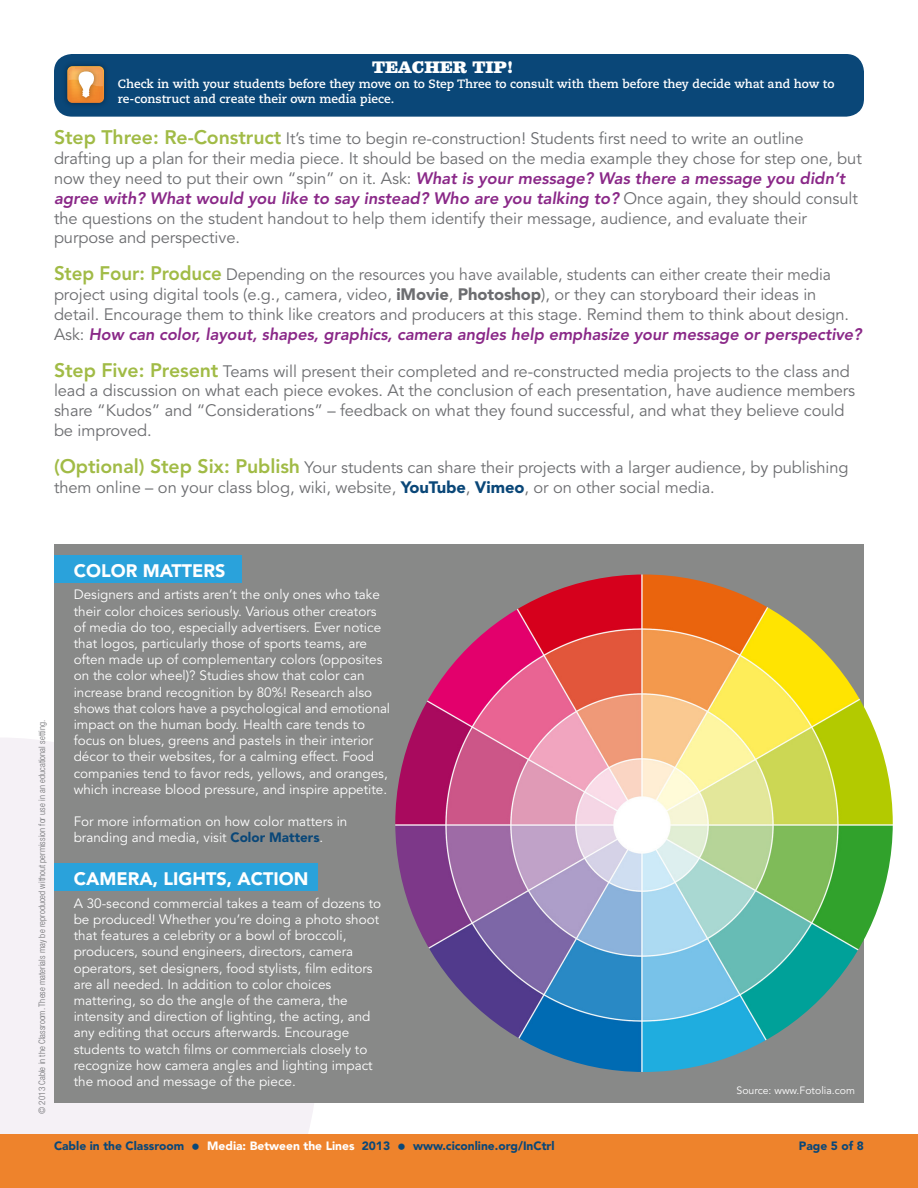
<style>
.page{position:relative;width:918px;height:1188px;background:#fff}
.page>*{position:absolute;margin:0;border:0;box-sizing:border-box;transform-origin:0 0}
.Sidebar_body{font:900 18px "Avenir LT Std";color:#fff}
.Sidebar_Header{font:900 18px "Avenir LT Std";color:#fff}
.Activity_body{font:16.5px/19.8px "Avenir LT Std";letter-spacing:-.005em;color:#6c6d70}
.Activity_body-2{font:16.5px/19.8px "Avenir LT Std";letter-spacing:-.005em;color:#6c6d70;scale:.96 1}
.Teacher_Tip_header{font:900 15px "Belizio";color:#fff}
.Sidebar_body-2{font:13.5px/16.2px "Avenir LT Std";color:#fff}
.Teacher_Tip_body{font:700 12px/15px "Caecilia LT Std";color:#fff}
.t1{font:900 12px "Avenir LT Std";color:#0a4778}
.Sidebar_body-3{font:10.5px "Avenir LT Std";color:#fff}
.Body{font:300 condensed 9px "Helvetica Neue LT Std";letter-spacing:.005em;color:#6c6d70}
.s1{font-weight:800;font-size:19.5px;color:#a1bb46}
.s2{font-weight:800;font-style:italic;color:#8a2888}
.s3{font-weight:900}
.s4{font-weight:900;color:#0a4778}
.s5{font-size:17.85px}
.s6{color:#fff}
</style>
<div class="page">
<div style="left:0;top:738px;width:314px;height:396px;background:#f5f1f6"></div>
<div style="left:0;top:1134px;width:918px;height:54px;background:#ee832c"></div>
<div style="left:54px;top:54px;width:810px;height:63px;background:#0a4778;border-radius:18px"></div>
<img style="left:65px;top:65px;width:41px;height:40px">
<img style="left:71px;top:64px;width:30px;height:41px">
<svg style="left:67px;top:66px;width:37px;height:37px"></svg>
<div style="left:54px;top:544px;width:810px;height:559px;background:#888988"></div>
<div style="left:54px;top:556px;width:188px;height:27px;background:#2aa2db"></div>
<img style="left:395px;top:574px;width:498px;height:498px;border-radius:249px">
<div style="left:54px;top:864px;width:264px;height:27px;background:#2aa2db"></div>
<p class="Teacher_Tip_header" style="left:372px;top:59px;width:143px">TEACHER TIP!</p>
<p class="Teacher_Tip_body" style="left:118px;top:77px;width:718px">Check in with your students before they move on to Step Three to consult with them before they decide what and how to re-construct and create their own media piece.</p>
<p class="Activity_body" style="left:54px;top:129px;width:809px"><span class="s1">Step Three: Re-Construct</span> It’s time to begin re-construction! Students first need to write an outline drafting up a plan for their media piece. It should be based on the media example they chose for step one, but now they need to put their own “spin” on it. Ask: <span class="s2">What is your message? Was there a message you didn’t agree with? What would you like to say instead? Who are you talking to?</span> Once again, they should consult the questions on the student handout to help them identify their message, audience, and evaluate their purpose and perspective.</p>
<p class="Activity_body-2" style="left:54px;top:265px;width:843px"><span class="s1">Step Four: Produce</span> Depending on the resources you have available, students can either create their media project using digital tools (e.g., camera, video, <span class="s3">iMovie</span>, <span class="s3">Photoshop</span>), or they can storyboard their ideas in detail. Encourage them to think like creators and producers at this stage. Remind them to think about design.<br>Ask: <span class="s2">How can color, layout, shapes, graphics, camera angles help emphasize your message or perspective?</span></p>
<p class="Activity_body" style="left:54px;top:361px;width:803px"><span class="s1">Step Five: Present</span> Teams will present their completed and re-constructed media projects to the class and lead a discussion on what each piece evokes. At the conclusion of each presentation, have audience members share “Kudos” and “Considerations” – feedback on what they found successful, and what they believe could be improved.</p>
<p class="Activity_body" style="left:54px;top:458px;width:796px"><span class="s1">(Optional) Step Six: Publish</span> Your students can share their projects with a larger audience, by publishing them online – on your class blog, wiki, website, <span class="s4">YouTube</span>, <span class="s4">Vimeo</span>, or on other social media.</p>
<p class="Body" style="left:37px;top:1114px;width:395px;rotate:-90deg">© 2013 Cable in the Classroom. These materials may be reproduced without permission for use in an educational setting.</p>
<p class="Sidebar_Header" style="left:74px;top:559px;width:153px">COLOR MATTERS</p>
<p class="Sidebar_body-2" style="left:74px;top:587px;width:318px">Designers and artists aren’t the only ones who take their color choices seriously. Various other creators of media do too, especially advertisers. Ever notice that logos, particularly those of sports teams, are often made up of complementary colors (opposites on the color wheel)? Studies show that color can increase brand recognition by 80%! Research also shows that colors have a psychological and emotional impact on the human body. Health care tends to focus on blues, greens and pastels in their interior décor to their websites, for a calming effect. Food companies tend to favor reds, yellows, and oranges, which increase blood pressure, and inspire appetite.</p>
<p class="Sidebar_body-2" style="left:74px;top:813px;width:275px">For more information on how color matters in branding and media, visit <span class="s4">Color Matters</span>.</p>
<p class="Sidebar_body" style="left:74px;top:868px;width:236px">CAMERA, LIGHTS, ACTION</p>
<p class="Sidebar_body-2" style="left:74px;top:895px;width:309px">A 30-second commercial takes a team of dozens to be produced! Whether you’re doing a photo shoot that features a celebrity or a bowl of broccoli, producers, sound engineers, directors, camera operators, set designers, food stylists, film editors are all needed. In addition to color choices mattering, so do the angle of the camera, the intensity and direction of lighting, the acting, and any editing that occurs afterwards. Encourage students to watch films or commercials closely to recognize how camera angles and lighting impact the mood and message of the piece.</p>
<p class="Sidebar_body-3" style="left:737px;top:1085px;width:120px">Source: www.Fotolia.com</p>
<p class="t1" style="left:54px;top:1138px;width:502px">Cable in the Classroom <span class="s5">•</span> <span class="s6">Media: Between the Lines</span> 2013 <span class="s5">•</span> www.ciconline.org/InCtrl</p>
<p class="t1" style="left:799px;top:1138px;width:67px">Page 5 of 8</p>
</div>
